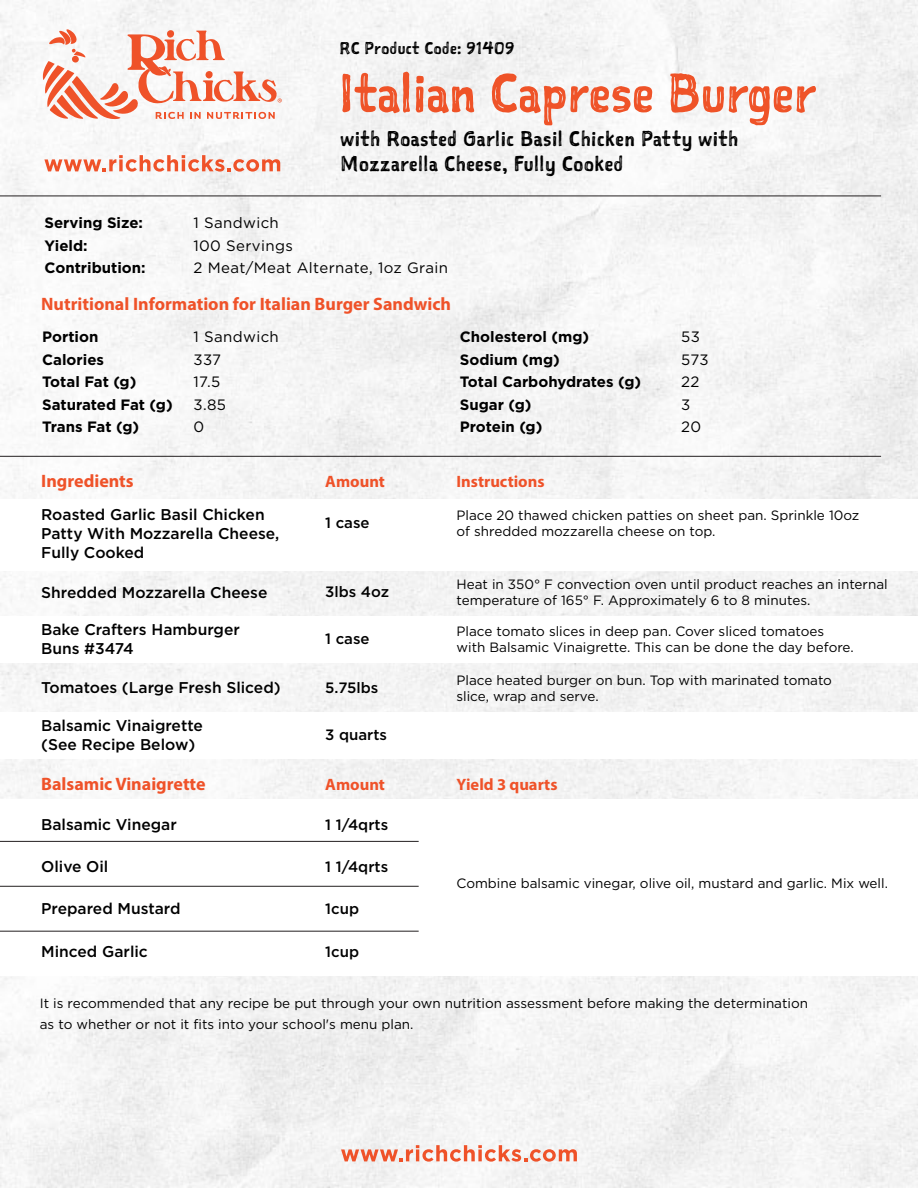
<style>
.page{position:relative;width:918px;height:1188px;background:#fff}
.page>*{position:absolute;margin:0;border:0;box-sizing:border-box;transform-origin:0 0}
.t1{font:52.5px "Sketchnote Square";color:#ef5328}
.t2{font:20.4px/24.5px "Sketchnote Square";letter-spacing:.025em;color:#000}
.t3{font:700 18px "Myriad Pro";color:#ef5229}
.t4{font:700 16.5px "Myriad Pro";color:#ef5229}
.t5{font:16.2px "Sketchnote Square";letter-spacing:.025em;color:#000}
.t6{font:500 15.6px/18.8px "Gotham";color:#000}
.t7{font:700 15px/22.5px "Gotham";color:#000}
.t8{font:15px/22.5px "Gotham";letter-spacing:.025em;color:#000}
.t9{font:500 15px "Gotham";color:#000}
.t10{font:13.5px/16.2px "Gotham";color:#000}
</style>
<div class="page">
<svg style="left:43px;top:28px;width:239px;height:91px"></svg>
<svg style="left:44px;top:155px;width:236px;height:17px"></svg>
<svg style="left:341px;top:1145px;width:236px;height:17px"></svg>
<hr style="left:0;top:196px;width:881px;height:1px;background:#231f20">
<hr style="left:0;top:456px;width:881px;height:1px;background:#231f20">
<hr style="left:0;top:841px;width:419px;height:1px;background:#231f20">
<hr style="left:0;top:886px;width:419px;height:1px;background:#231f20">
<hr style="left:0;top:931px;width:419px;height:1px;background:#231f20">
<p class="t5" style="left:340px;top:38px;width:177px">RC Product Code: 91409</p>
<h1 class="t1" style="left:339px;top:58px;width:478px">Italian Caprese Burger</h1>
<h2 class="t2" style="left:341px;top:126px;width:399px">with Roasted Garlic Basil Chicken Patty with<br>Mozzarella Cheese, Fully Cooked</h2>
<p class="t7" style="left:44px;top:212px;width:103px">Serving Size:<br>Yield:<br>Contribution:</p>
<p class="t8" style="left:193px;top:211px;width:256px">1 Sandwich<br>100 Servings<br>2 Meat/Meat Alternate, 1oz Grain</p>
<h3 class="t3" style="left:41px;top:293px;width:411px">Nutritional Information for Italian Burger Sandwich</h3>
<p class="t7" style="left:42px;top:326px;width:132px">Portion<br>Calories<br>Total Fat (g)<br>Saturated Fat (g)<br>Trans Fat (g)</p>
<p class="t8" style="left:193px;top:325px;width:87px">1 Sandwich<br>337<br>17.5<br>3.85<br>0</p>
<p class="t7" style="left:460px;top:326px;width:183px">Cholesterol (mg)<br>Sodium (mg)<br>Total Carbohydrates (g)<br>Sugar (g)<br>Protein (g)</p>
<p class="t8" style="left:681px;top:325px;width:29px">53<br>573<br>22<br>3<br>20</p>
<h3 class="t3" style="left:41px;top:469px;width:94px">Ingredients</h3>
<p class="t4" style="left:325px;top:471px;width:61px">Amount</p>
<p class="t4" style="left:457px;top:471px;width:90px">Instructions</p>
<p class="t6" style="left:41px;top:505px;width:240px">Roasted Garlic Basil Chicken<br>Patty With Mozzarella Cheese,<br>Fully Cooked</p>
<p class="t10" style="left:457px;top:507px;width:404px">Place 20 thawed chicken patties on sheet pan. Sprinkle 10oz of shredded mozzarella cheese on top.</p>
<p class="t9" style="left:325px;top:513px;width:46px">1 case</p>
<p class="t6" style="left:41px;top:582px;width:228px">Shredded Mozzarella Cheese</p>
<p class="t10" style="left:457px;top:576px;width:433px">Heat in 350° F convection oven until product reaches an internal temperature of 165° F. Approximately 6 to 8 minutes.</p>
<p class="t10" style="left:457px;top:623px;width:399px">Place tomato slices in deep pan. Cover sliced tomatoes with Balsamic Vinaigrette. This can be done the day before.</p>
<p class="t9" style="left:325px;top:582px;width:65px">3lbs 4oz</p>
<p class="t6" style="left:41px;top:620px;width:200px">Bake Crafters Hamburger<br>Buns #3474</p>
<p class="t9" style="left:325px;top:629px;width:46px">1 case</p>
<p class="t6" style="left:41px;top:678px;width:241px">Tomatoes (Large Fresh Sliced)</p>
<p class="t9" style="left:325px;top:678px;width:55px">5.75lbs</p>
<p class="t6" style="left:41px;top:716px;width:163px">Balsamic Vinaigrette (See Recipe Below)</p>
<p class="t9" style="left:325px;top:725px;width:63px">3 quarts</p>
<p class="t10" style="left:457px;top:671px;width:377px">Place heated burger on bun. Top with marinated tomato slice, wrap and serve.</p>
<h3 class="t3" style="left:41px;top:772px;width:166px">Balsamic Vinaigrette</h3>
<p class="t4" style="left:325px;top:773px;width:61px">Amount</p>
<p class="t4" style="left:457px;top:773px;width:103px">Yield 3 quarts</p>
<p class="t6" style="left:41px;top:815px;width:137px">Balsamic Vinegar</p>
<p class="t9" style="left:325px;top:815px;width:64px">1 1/4qrts</p>
<p class="t6" style="left:41px;top:857px;width:69px">Olive Oil</p>
<p class="t9" style="left:325px;top:857px;width:64px">1 1/4qrts</p>
<p class="t6" style="left:41px;top:899px;width:141px">Prepared Mustard</p>
<p class="t9" style="left:325px;top:899px;width:35px">1cup</p>
<p class="t6" style="left:41px;top:942px;width:108px">Minced Garlic</p>
<p class="t9" style="left:325px;top:941px;width:35px">1cup</p>
<p class="t10" style="left:457px;top:875px;width:433px">Combine balsamic vinegar, olive oil, mustard and garlic. Mix well.</p>
<p class="t10" style="left:40px;top:992px;width:770px;line-height:21.5px">It is recommended that any recipe be put through your own nutrition assessment before making the determination as to whether or not it fits into your school's menu plan.</p>
</div>
